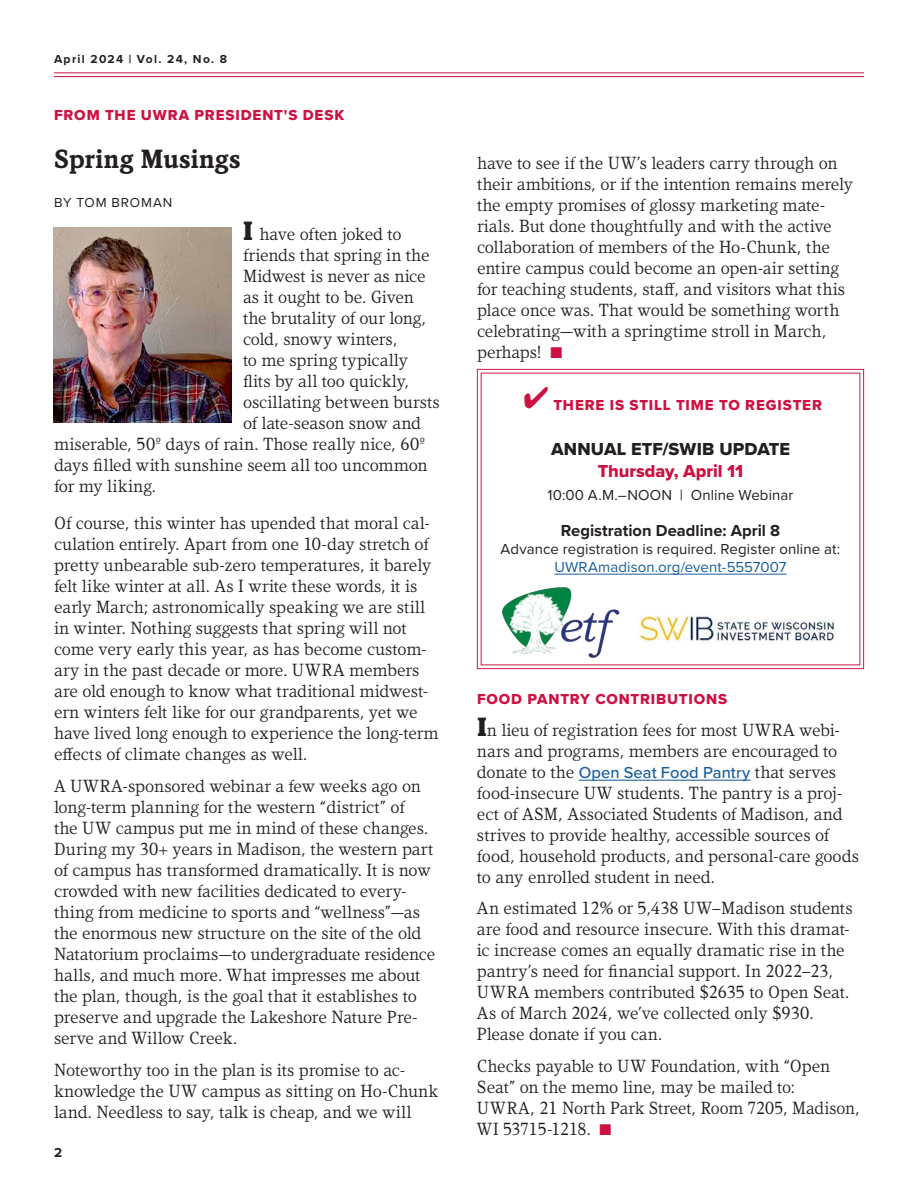
<style>
.page{position:relative;width:918px;height:1188px;background:#fff}
.page>*{position:absolute;margin:0;border:0;box-sizing:border-box;transform-origin:0 0}
.HED3-KandalBold-18-18-rrxh{font:700 27px "Kandal";letter-spacing:.015em;color:#231f20}
.TEXTPLUS-Kandal-Book-12-14_7-rr{font:18px/21px "Kandal";color:#231f20}
.BYLINE-ProximaReg-9-12-rrxh{font:18px "Kandal";color:#231f20}
.HED3-KandalBold-18-18-rrxh-2{font:18px/22.5px "Proxima Nova Extrabld";color:#231f20;text-align:center}
.BYLINE-ProximaReg-9-12-rrxh-2{font:18px "Kandal";letter-spacing:.02em;color:#231f20}
.HED3-KandalBold-18-18-rrxh-3{font:700 16.5px "Proxima Nova";color:#231f20}
.HED3-KandalBold-18-18-rrxh-4{font:15px/18px "Proxima Nova";letter-spacing:.005em;color:#231f20;text-align:center}
.KICKER-ProximaBlk-Red-10-14-xh_50{font:15px "Proxima Nova Extrabld";letter-spacing:.06em;color:#cd1141}
.BYLINE-ProximaReg-9-12-rrxh-3{font:13.5px "Proxima Nova";letter-spacing:.07em;color:#231f20}
.t1{font:700 13.5px "Proxima Nova";color:#231f20}
.t2{font:700 12px "Proxima Nova";letter-spacing:.11em;color:#231f20}
.s1{font-weight:900;font-size:27px}
.s2{color:#cd1141}
.s3{color:#175d9e}
.s4{font-family:"Proxima Nova";font-weight:500;font-size:16.5px;color:#175d9e}
</style>
<div class="page">
<hr style="left:54px;top:72px;width:810px;height:1px;background:#cd1141">
<hr style="left:54px;top:76px;width:810px;height:1px;background:#cd1141">
<img style="left:54px;top:228px;width:177px;height:195px">
<svg style="left:477px;top:369px;width:387px;height:300px"></svg>
<hr style="left:579px;top:780px;width:171px;height:1px;background:#175d9e">
<img style="left:500px;top:584px;width:122px;height:76px">
<img style="left:634px;top:606px;width:207px;height:45px">
<p class="t2" style="left:54px;top:51px;width:174px">April 2024 | Vol. 24, No. 8</p>
<p class="KICKER-ProximaBlk-Red-10-14-xh_50" style="left:54px;top:104px;width:292px">FROM THE UWRA PRESIDENT'S DESK</p>
<p class="HED3-KandalBold-18-18-rrxh" style="left:54px;top:144px;width:188px">Spring Musings</p>
<p class="BYLINE-ProximaReg-9-12-rrxh-3" style="left:54px;top:192px;width:120px">BY TOM BROMAN</p>
<p class="BYLINE-ProximaReg-9-12-rrxh" style="left:243px;top:224px;width:160px"><span class="s1">I</span> have often joked to</p>
<p class="BYLINE-ProximaReg-9-12-rrxh" style="left:243px;top:245px;width:188px">friends that spring in the</p>
<p class="BYLINE-ProximaReg-9-12-rrxh" style="left:243px;top:266px;width:184px">Midwest is never as nice</p>
<p class="BYLINE-ProximaReg-9-12-rrxh" style="left:243px;top:287px;width:172px">as it ought to be. Given</p>
<p class="BYLINE-ProximaReg-9-12-rrxh" style="left:243px;top:308px;width:185px">the brutality of our long,</p>
<p class="BYLINE-ProximaReg-9-12-rrxh" style="left:243px;top:329px;width:156px">cold, snowy winters,</p>
<p class="BYLINE-ProximaReg-9-12-rrxh" style="left:243px;top:350px;width:166px">to me spring typically</p>
<p class="BYLINE-ProximaReg-9-12-rrxh" style="left:243px;top:371px;width:168px">flits by all too quickly,</p>
<p class="BYLINE-ProximaReg-9-12-rrxh" style="left:243px;top:392px;width:198px">oscillating between bursts</p>
<p class="BYLINE-ProximaReg-9-12-rrxh" style="left:243px;top:413px;width:179px">of late-season snow and</p>
<p class="BYLINE-ProximaReg-9-12-rrxh" style="left:54px;top:434px;width:373px">miserable, 50º days of rain. Those really nice, 60º</p>
<p class="BYLINE-ProximaReg-9-12-rrxh" style="left:54px;top:455px;width:375px">days filled with sunshine seem all too uncommon</p>
<p class="BYLINE-ProximaReg-9-12-rrxh-2" style="left:54px;top:476px;width:103px">for my liking.</p>
<p class="TEXTPLUS-Kandal-Book-12-14_7-rr" style="left:54px;top:513px;width:386px">Of course, this winter has upended that moral cal&shy;culation entirely. Apart from one 10-day stretch of pretty unbearable sub-zero temperatures, it barely felt like winter at all. As I write these words, it is early March; astronomically speaking we are still in winter. Nothing suggests that spring will not come very early this year, as has become custom&shy;ary in the past decade or more. UWRA members are old enough to know what traditional midwest&shy;ern winters felt like for our grandparents, yet we have lived long enough to experience the long-term effects of climate changes as well.</p>
<p class="TEXTPLUS-Kandal-Book-12-14_7-rr" style="left:54px;top:775px;width:383px">A UWRA-sponsored webinar a few weeks ago on long-term planning for the western “district” of<br>the UW campus put me in mind of these changes.<br>During my 30+ years in Madison, the western part of campus has transformed dramatically. It is now crowded with new facilities dedicated to every&shy;thing from medicine to sports and “wellness”—as the enormous new structure on the site of the old Natatorium proclaims—to undergraduate residence halls, and much more. What impresses me about the plan, though, is the goal that it establishes to preserve and upgrade the Lakeshore Nature Pre&shy;serve and Willow Creek.</p>
<p class="TEXTPLUS-Kandal-Book-12-14_7-rr" style="left:54px;top:1059px;width:386px">Noteworthy too in the plan is its promise to ac&shy;knowledge the UW campus as sitting on Ho-Chunk land. Needless to say, talk is cheap, and we will</p>
<p class="t1" style="left:54px;top:1142px;width:10px">2</p>
<p class="TEXTPLUS-Kandal-Book-12-14_7-rr" style="left:477px;top:152px;width:378px">have to see if the UW’s leaders carry through on their ambitions, or if the intention remains merely the empty promises of glossy marketing mate&shy;rials. But done thoughtfully and with the active collaboration of members of the Ho-Chunk, the entire campus could become an open-air setting for teaching students, staff, and visitors what this place once was. That would be something worth celebrating—with a springtime stroll in March, perhaps! <span class="s2">■</span></p>
<p class="KICKER-ProximaBlk-Red-10-14-xh_50" style="left:524px;top:394px;width:300px">✔ THERE IS STILL TIME TO REGISTER</p>
<p class="HED3-KandalBold-18-18-rrxh-2" style="left:551px;top:437px;width:240px">ANNUAL ETF/SWIB UPDATE<br><span class="s2">Thursday, April 11</span></p>
<p class="HED3-KandalBold-18-18-rrxh-4" style="left:548px;top:485px;width:247px">10:00 A.M.–NOON | Online Webinar</p>
<p class="HED3-KandalBold-18-18-rrxh-3" style="left:561px;top:518px;width:221px">Registration Deadline: April 8</p>
<p class="HED3-KandalBold-18-18-rrxh-4" style="left:501px;top:539px;width:341px">Advance registration is required. Register online at:<br><span class="s3">UWRAmadison.org/event-5557007</span></p>
<p class="KICKER-ProximaBlk-Red-10-14-xh_50" style="left:477px;top:688px;width:252px">FOOD PANTRY CONTRIBUTIONS</p>
<p class="TEXTPLUS-Kandal-Book-12-14_7-rr" style="left:477px;top:719px;width:384px"><span class="s1">I</span>n lieu of registration fees for most UWRA webi&shy;nars and programs, members are encouraged to donate to the <span class="s4">Open Seat Food Pantry</span> that serves food-insecure UW students. The pantry is a proj&shy;ect of ASM, Associated Students of Madison, and strives to provide healthy, accessible sources of food, household products, and personal-care goods to any enrolled student in need.</p>
<p class="TEXTPLUS-Kandal-Book-12-14_7-rr" style="left:477px;top:898px;width:377px">An estimated 12% or 5,438 UW–Madison students are food and resource insecure. With this dramat&shy;ic increase comes an equally dramatic rise in the pantry’s need for financial support. In 2022–23, UWRA members contributed $2635 to Open Seat.<br>As of March 2024, we’ve collected only $930.<br>Please donate if you can.</p>
<p class="TEXTPLUS-Kandal-Book-12-14_7-rr" style="left:477px;top:1055px;width:384px">Checks payable to UW Foundation, with “Open Seat” on the memo line, may be mailed to:<br>UWRA, 21 North Park Street, Room 7205, Madison, WI 53715-1218. <span class="s2">■</span></p>
</div>
